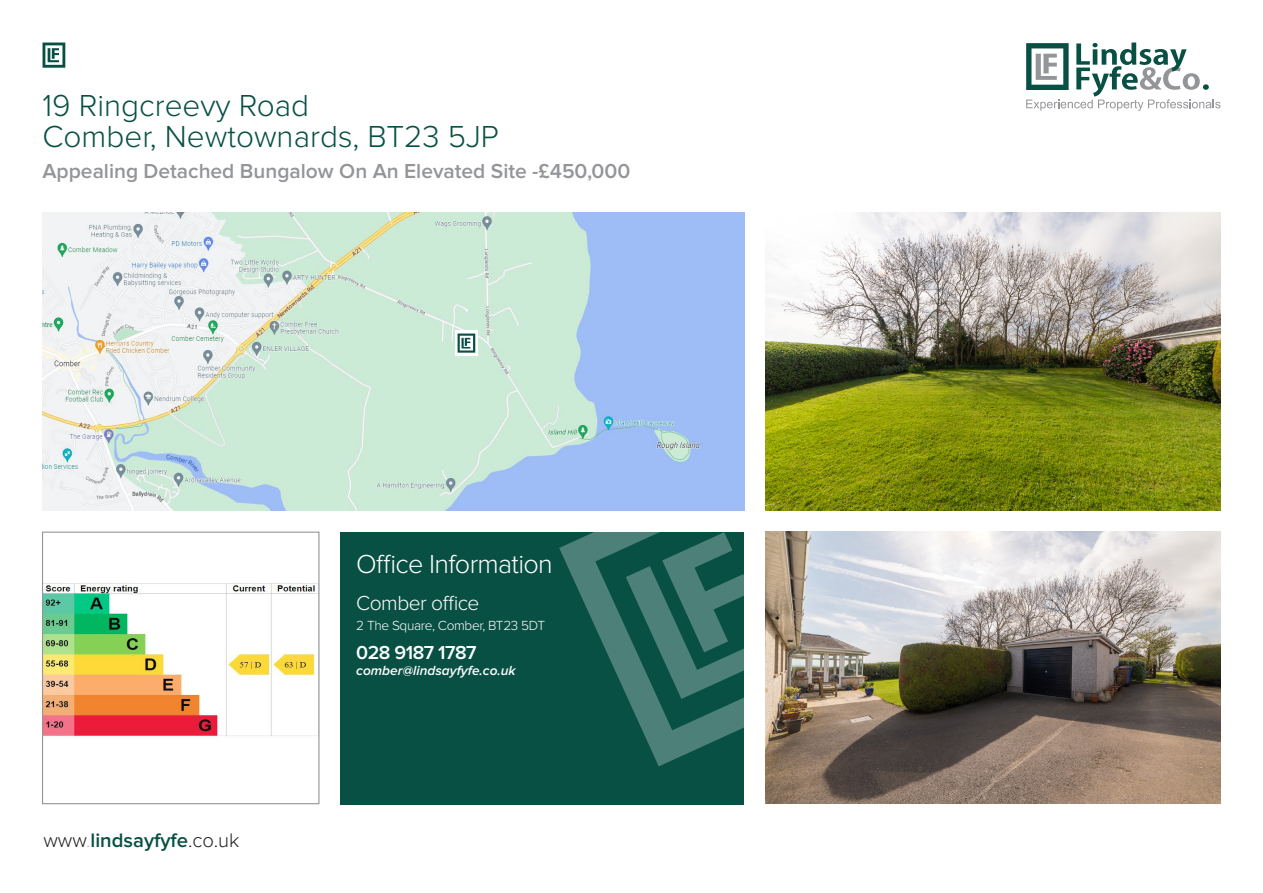
<style>
.page{position:relative;width:1263px;height:893px;background:#fff}
.page>*{position:absolute;margin:0;border:0;box-sizing:border-box;transform-origin:0 0}
.t1{font:300 31.5px "Proxima Nova";color:#085044}
.t2{font:300 27px "Proxima Nova";letter-spacing:-.025em;color:#fff}
.t3{font:600 21px "Proxima Nova";color:#939598}
.t4{font:300 21px "Proxima Nova";letter-spacing:-.025em;color:#fff}
.t5{font:600 20.25px "Proxima Nova";color:#085044}
.t6{font:600 19.5px "Proxima Nova";letter-spacing:-.025em;color:#fff}
.t7{font:300 13.65px "Proxima Nova";letter-spacing:-.025em;color:#fff}
.t8{font:italic 600 13.65px "Proxima Nova";color:#fff}
.s1{font-weight:300;color:#231f20}
.s2{font-weight:300;color:#c4bfb9}
</style>
<div class="page">
<svg style="left:1026px;top:43px;width:194px;height:68px"></svg>
<svg style="left:43px;top:43px;width:22px;height:25px"></svg>
<img style="left:43px;top:213px;width:701px;height:297px">
<svg style="left:455px;top:330px;width:23px;height:26px"></svg>
<svg style="left:458px;top:334px;width:17px;height:19px"></svg>
<img style="left:44px;top:582px;width:273px;height:156px">
<div style="left:42px;top:532px;width:277px;height:272px;border:1px solid #939598"></div>
<img style="left:765px;top:213px;width:455px;height:297px">
<img style="left:765px;top:532px;width:455px;height:272px">
<div style="left:340px;top:532px;width:404px;height:272px;background:#085044"></div>
<svg style="left:559px;top:532px;width:185px;height:234px"></svg>
<p class="t1" style="left:43px;top:91px;width:268px">19 Ringcreevy Road</p>
<p class="t1" style="left:43px;top:123px;width:458px">Comber, Newtownards, BT23 5JP</p>
<p class="t3" style="left:43px;top:162px;width:589px">Appealing Detached Bungalow On An Elevated Site -£450,000</p>
<p class="t2" style="left:356px;top:551px;width:198px">Office Information</p>
<p class="t5" style="left:43px;top:831px;width:198px"><span class="s1">www</span><span class="s2">.</span>lindsayfyfe<span class="s1">.co.uk</span></p>
<p class="t4" style="left:356px;top:593px;width:125px">Comber office</p>
<p class="t7" style="left:356px;top:619px;width:190px">2 The Square, Comber, BT23 5DT</p>
<p class="t6" style="left:356px;top:643px;width:122px">028 9187 1787</p>
<p class="t8" style="left:356px;top:664px;width:161px">comber@lindsayfyfe.co.uk</p>
</div>
